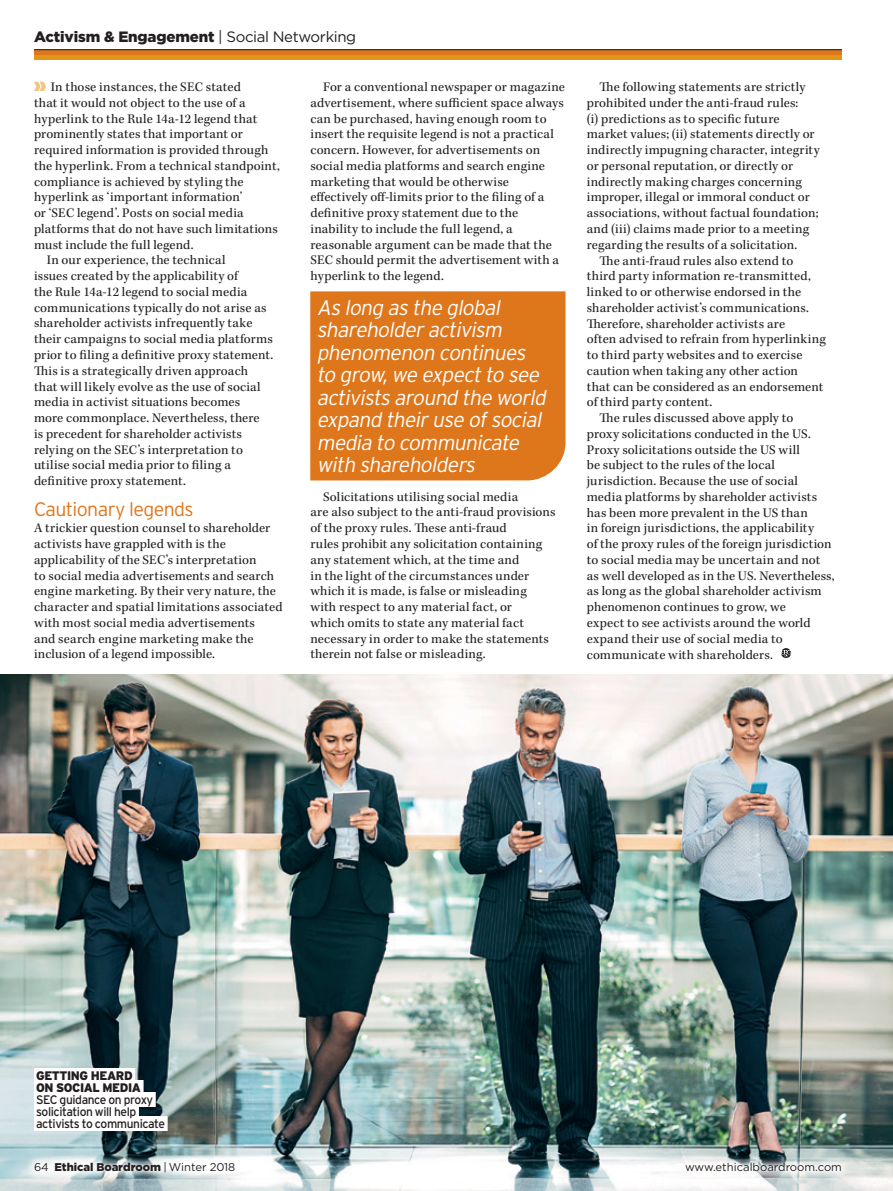
<style>
.page{position:relative;width:893px;height:1191px;background:#fff}
.page>*{position:absolute;margin:0;border:0;box-sizing:border-box;transform-origin:0 0}
.t1{font:italic 300 21px/22.5px "Interstate";color:#fff}
.t2{font:300 19.5px "Interstate";letter-spacing:-.03em;color:#de761b}
.t3{font:900 15px "Gotham";letter-spacing:-.01em;color:#231f20}
.t4{font:13.5px/15.8px "Kepler Std";letter-spacing:.01em;color:#231f20}
.t5{font:12.3px/12px "Interstate";letter-spacing:-.035em;color:#231f20}
.t6{font:900 12.3px/12px "Interstate";letter-spacing:-.035em;color:#231f20}
.t7{font:900 11.25px "Gotham";letter-spacing:-.005em;color:#231f20}
.t8{font:11.25px "Gotham";color:#231f20}
.s1{font-weight:400}
</style>
<div class="page">
<img style="left:0;top:674px;width:893px;height:517px">
<div style="left:34px;top:49px;width:808px;height:11px;background:#e29616"></div>
<svg style="left:34px;top:50px;width:808px;height:5px;background:#d5721b"></svg>
<hr style="left:34px;top:49px;width:808px;height:1px;background:#231f20">
<svg style="left:34px;top:82px;width:12px;height:9px"></svg>
<svg style="left:781px;top:648px;width:10px;height:10px"></svg>
<div style="left:34px;top:1068px;width:101px;height:15px;background:#fff"></div>
<div style="left:34px;top:1080px;width:110px;height:15px;background:#fff"></div>
<div style="left:34px;top:1092px;width:122px;height:15px;background:#fff"></div>
<div style="left:34px;top:1104px;width:105px;height:15px;background:#fff"></div>
<div style="left:34px;top:1116px;width:134px;height:15px;background:#fff"></div>
<div style="left:310px;top:291px;width:256px;height:189px;background:#de761b"></div>
<svg style="left:26px;top:1153px;width:218px;height:28px"></svg>
<svg style="left:677px;top:1154px;width:173px;height:26px"></svg>
<p class="t3" style="left:34px;top:26px;width:324px">Activism &amp; Engagement <span class="s1">| Social Networking</span></p>
<p class="t4" style="left:51px;top:79px;width:192px">In those instances, the SEC stated</p>
<p class="t4" style="left:34px;top:95px;width:213px">that it would not object to the use of a</p>
<p class="t4" style="left:34px;top:111px;width:225px">hyperlink to the Rule 14a-12 legend that</p>
<p class="t4" style="left:34px;top:127px;width:210px">prominently states that important or</p>
<p class="t4" style="left:34px;top:142px;width:236px">required information is provided through</p>
<p class="t4" style="left:34px;top:158px;width:247px">the hyperlink. From a technical standpoint,</p>
<p class="t4" style="left:34px;top:174px;width:211px">compliance is achieved by styling the</p>
<p class="t4" style="left:34px;top:190px;width:210px">hyperlink as ‘important information’</p>
<p class="t4" style="left:34px;top:206px;width:211px">or ‘SEC legend’. Posts on social media</p>
<p class="t4" style="left:34px;top:221px;width:245px">platforms that do not have such limitations</p>
<p class="t4" style="left:34px;top:237px;width:161px">must include the full legend.</p>
<p class="t4" style="left:47px;top:253px;width:180px">In our experience, the technical</p>
<p class="t4" style="left:34px;top:269px;width:205px">issues created by the applicability of</p>
<p class="t4" style="left:34px;top:284px;width:215px">the Rule 14a-12 legend to social media</p>
<p class="t4" style="left:34px;top:300px;width:234px">communications typically do not arise as</p>
<p class="t4" style="left:34px;top:316px;width:220px">shareholder activists infrequently take</p>
<p class="t4" style="left:34px;top:332px;width:240px">their campaigns to social media platforms</p>
<p class="t4" style="left:34px;top:347px;width:241px">prior to filing a definitive proxy statement.</p>
<p class="t4" style="left:34px;top:363px;width:216px">This is a strategically driven approach</p>
<p class="t4" style="left:34px;top:379px;width:228px">that will likely evolve as the use of social</p>
<p class="t4" style="left:34px;top:395px;width:208px">media in activist situations becomes</p>
<p class="t4" style="left:34px;top:410px;width:227px">more commonplace. Nevertheless, there</p>
<p class="t4" style="left:34px;top:426px;width:209px">is precedent for shareholder activists</p>
<p class="t4" style="left:34px;top:442px;width:210px">relying on the SEC’s interpretation to</p>
<p class="t4" style="left:34px;top:458px;width:198px">utilise social media prior to filing a</p>
<p class="t4" style="left:34px;top:473px;width:153px">definitive proxy statement.</p>
<h2 class="t2" style="left:34px;top:498px;width:161px">Cautionary legends</h2>
<p class="t4" style="left:34px;top:520px;width:250px">A trickier question counsel to shareholder activists have grappled with is the applicability of the SEC’s interpretation<br>to social media advertisements and search engine marketing. By their very nature, the character and spatial limitations associated with most social media advertisements<br>and search engine marketing make the inclusion of a legend impossible.</p>
<p class="t4" style="left:310px;top:80px;width:256px;text-indent:13px">For a conventional newspaper or magazine advertisement, where sufficient space always can be purchased, having enough room to insert the requisite legend is not a practical concern. However, for advertisements on social media platforms and search engine marketing that would be otherwise effectively off-limits prior to the filing of a definitive proxy statement due to the inability to include the full legend, a reasonable argument can be made that the SEC should permit the advertisement with a hyperlink to the legend.</p>
<p class="t4" style="left:600px;top:80px;width:207px">The following statements are strictly</p>
<p class="t4" style="left:587px;top:95px;width:213px">prohibited under the anti-fraud rules:</p>
<p class="t4" style="left:587px;top:111px;width:194px">(i) predictions as to specific future</p>
<p class="t4" style="left:587px;top:127px;width:229px">market values; (ii) statements directly or</p>
<p class="t4" style="left:587px;top:143px;width:234px">indirectly impugning character, integrity</p>
<p class="t4" style="left:587px;top:158px;width:208px">or personal reputation, or directly or</p>
<p class="t4" style="left:587px;top:174px;width:217px">indirectly making charges concerning</p>
<p class="t4" style="left:587px;top:190px;width:224px">improper, illegal or immoral conduct or</p>
<p class="t4" style="left:587px;top:206px;width:233px">associations, without factual foundation;</p>
<p class="t4" style="left:587px;top:221px;width:224px">and (iii) claims made prior to a meeting</p>
<p class="t4" style="left:587px;top:237px;width:212px">regarding the results of a solicitation.</p>
<p class="t4" style="left:600px;top:253px;width:195px">The anti-fraud rules also extend to</p>
<p class="t4" style="left:587px;top:269px;width:225px">third party information re-transmitted,</p>
<p class="t4" style="left:587px;top:284px;width:216px">linked to or otherwise endorsed in the</p>
<p class="t4" style="left:587px;top:300px;width:224px">shareholder activist’s communications.</p>
<p class="t4" style="left:587px;top:316px;width:200px">Therefore, shareholder activists are</p>
<p class="t4" style="left:587px;top:332px;width:241px">often advised to refrain from hyperlinking</p>
<p class="t4" style="left:587px;top:347px;width:217px">to third party websites and to exercise</p>
<p class="t4" style="left:587px;top:363px;width:213px">caution when taking any other action</p>
<p class="t4" style="left:587px;top:379px;width:238px">that can be considered as an endorsement</p>
<p class="t4" style="left:587px;top:395px;width:127px">of third party content.</p>
<p class="t4" style="left:600px;top:410px;width:195px">The rules discussed above apply to</p>
<p class="t4" style="left:587px;top:426px;width:226px">proxy solicitations conducted in the US.</p>
<p class="t4" style="left:587px;top:442px;width:215px">Proxy solicitations outside the US will</p>
<p class="t4" style="left:587px;top:458px;width:190px">be subject to the rules of the local</p>
<p class="t4" style="left:587px;top:473px;width:213px">jurisdiction. Because the use of social</p>
<p class="t4" style="left:587px;top:489px;width:232px">media platforms by shareholder activists</p>
<p class="t4" style="left:587px;top:505px;width:222px">has been more prevalent in the US than</p>
<p class="t4" style="left:587px;top:521px;width:229px">in foreign jurisdictions, the applicability</p>
<p class="t4" style="left:587px;top:536px;width:246px">of the proxy rules of the foreign jurisdiction</p>
<p class="t4" style="left:587px;top:552px;width:235px">to social media may be uncertain and not</p>
<p class="t4" style="left:587px;top:568px;width:249px">as well developed as in the US. Nevertheless,</p>
<p class="t4" style="left:587px;top:584px;width:236px">as long as the global shareholder activism</p>
<p class="t4" style="left:587px;top:599px;width:201px">phenomenon continues to grow, we</p>
<p class="t4" style="left:587px;top:615px;width:225px">expect to see activists around the world</p>
<p class="t4" style="left:587px;top:631px;width:198px">expand their use of social media to</p>
<p class="t4" style="left:587px;top:647px;width:187px">communicate with shareholders.</p>
<h1 class="t1" style="left:317px;top:296px;width:235px">Aslong asthe global shareholderactivism phenomenon continues to grow,we expectto see activistsaround the world expand theiruse ofsocial media to communicate with shareholders</h1>
<p class="t4" style="left:310px;top:489px;width:247px;text-indent:13px">Solicitations utilising social media<br>are also subject to the anti-fraud provisions of the proxy rules. These anti-fraud<br>rules prohibit any solicitation containing any statement which, at the time and<br>in the light of the circumstances under which it is made, is false or misleading with respect to any material fact, or<br>which omits to state any material fact necessary in order to make the statements therein not false or misleading.</p>
<p class="t6" style="left:36px;top:1069px;width:106px">GETTING HEARD<br>ON SOCIAL MEDIA</p>
<p class="t5" style="left:36px;top:1093px;width:130px">SEC guidance on proxy solicitation will help activists to communicate</p>
<p class="t7" style="left:34px;top:1159px;width:203px"><span class="s1">64</span> Ethical Boardroom <span class="s1">| Winter 2018</span></p>
<p class="t8" style="left:685px;top:1160px;width:158px">www.ethicalboardroom.com</p>
</div>
